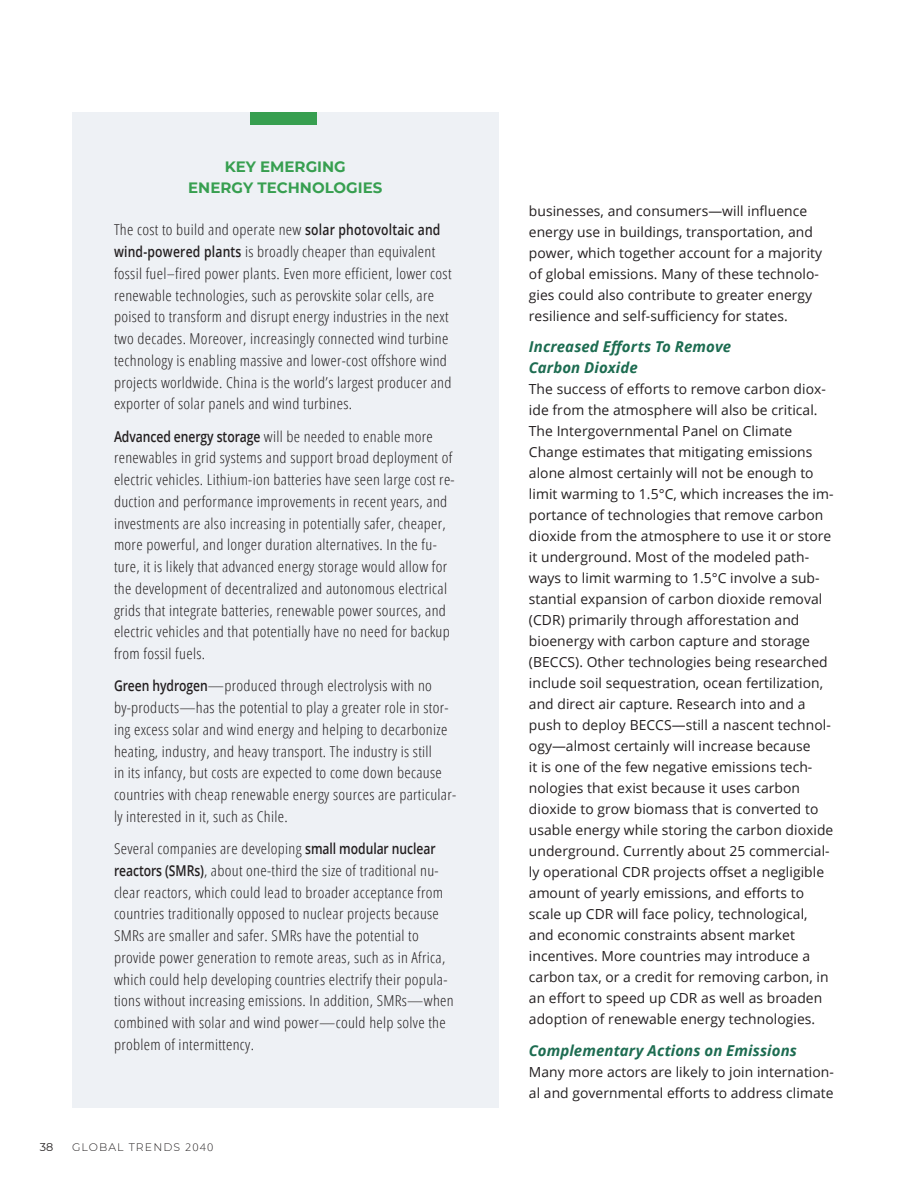
<style>
.page{position:relative;width:918px;height:1188px;background:#fff}
.page>*{position:absolute;margin:0;border:0;box-sizing:border-box;transform-origin:0 0}
.Text--Text_Box{font:300 condensed 15px/21.8px "Open Sans";letter-spacing:.02em;color:#231f20;scale:1.08 1}
.B_Head--Green{font:italic 700 15px/21px "Open Sans";letter-spacing:.005em;color:#1d6c51}
.TX_Box_Title--Green{font:700 15px/21px "Montserrat";color:#379f50;text-align:center}
.t1{font:13.8px/21px "Open Sans";letter-spacing:.005em;color:#231f20}
.t2{font:11.25px "Montserrat";color:#231f20}
.t3{font:300 10.95px "Montserrat";letter-spacing:.1em;color:#231f20}
.s1{font-weight:600;font-stretch:normal}
.s2{font-family:"Open Sans";font-size:10.35px}
</style>
<div class="page">
<div style="left:72px;top:112px;width:427px;height:996px;background:#eef1f5"></div>
<div style="left:251px;top:112px;width:66px;height:13px;background:#379f50"></div>
<p class="TX_Box_Title--Green" style="left:188px;top:155px;width:196px">KEY EMERGING<br>ENERGY TECHNOLOGIES</p>
<p class="Text--Text_Box" style="left:114px;top:219px;width:314px">The cost to build and operate new <span class="s1">solar photovoltaic and wind-powered plants</span> is broadly cheaper than equivalent fossil fuel–fired power plants. Even more efficient, lower cost renewable technologies, such as perovskite solar cells, are poised to transform and disrupt energy industries in the next two decades. Moreover, increasingly connected wind turbine technology is enabling massive and lower-cost offshore wind projects worldwide. China is the world’s largest producer and exporter of solar panels and wind turbines.</p>
<p class="Text--Text_Box" style="left:114px;top:425px;width:317px"><span class="s1">Advanced energy storage</span> will be needed to enable more renewables in grid systems and support broad deployment of electric vehicles. Lithium-ion batteries have seen large cost re&shy;duction and performance improvements in recent years, and investments are also increasing in potentially safer, cheaper, more powerful, and longer duration alternatives. In the fu&shy;ture, it is likely that advanced energy storage would allow for the development of decentralized and autonomous electrical grids that integrate batteries, renewable power sources, and electric vehicles and that potentially have no need for backup from fossil fuels.</p>
<p class="Text--Text_Box" style="left:114px;top:675px;width:318px"><span class="s1">Green hydrogen</span>—produced through electrolysis with no by-products—has the potential to play a greater role in stor&shy;ing excess solar and wind energy and helping to decarbonize heating, industry, and heavy transport. The industry is still<br>in its infancy, but costs are expected to come down because countries with cheap renewable energy sources are particular&shy;ly interested in it, such as Chile.</p>
<p class="Text--Text_Box" style="left:114px;top:837px;width:316px">Several companies are developing <span class="s1">small modular nuclear reactors (SMRs)</span>, about one-third the size of traditional nu&shy;clear reactors, which could lead to broader acceptance from countries traditionally opposed to nuclear projects because SMRs are smaller and safer. SMRs have the potential to provide power generation to remote areas, such as in Africa, which could help developing countries electrify their popula&shy;tions without increasing emissions. In addition, SMRs—when combined with solar and wind power—could help solve the problem of intermittency.</p>
<p class="t2" style="left:40px;top:1139px;width:15px">38</p>
<p class="t3" style="left:72px;top:1140px;width:143px">GLOBAL TRENDS <span class="s2">2040</span></p>
<p class="t1" style="left:529px;top:200px;width:295px">businesses, and consumers—will influence energy use in buildings, transportation, and power, which together account for a majority of global emissions. Many of these technolo&shy;gies could also contribute to greater energy resilience and self-sufficiency for states.</p>
<p class="B_Head--Green" style="left:529px;top:336px;width:204px">Increased Efforts To Remove<br>Carbon Dioxide</p>
<p class="t1" style="left:529px;top:378px;width:306px">The success of efforts to remove carbon diox&shy;ide from the atmosphere will also be critical.<br>The Intergovernmental Panel on Climate Change estimates that mitigating emissions alone almost certainly will not be enough to limit warming to 1.5°C, which increases the im&shy;portance of technologies that remove carbon dioxide from the atmosphere to use it or store it underground. Most of the modeled path&shy;ways to limit warming to 1.5°C involve a sub&shy;stantial expansion of carbon dioxide removal (CDR) primarily through afforestation and bioenergy with carbon capture and storage (BECCS). Other technologies being researched include soil sequestration, ocean fertilization, and direct air capture. Research into and a push to deploy BECCS—still a nascent technol&shy;ogy—almost certainly will increase because<br>it is one of the few negative emissions tech&shy;nologies that exist because it uses carbon dioxide to grow biomass that is converted to usable energy while storing the carbon dioxide underground. Currently about 25 commercial&shy;ly operational CDR projects offset a negligible amount of yearly emissions, and efforts to scale up CDR will face policy, technological, and economic constraints absent market incentives. More countries may introduce a carbon tax, or a credit for removing carbon, in an effort to speed up CDR as well as broaden adoption of renewable energy technologies.</p>
<p class="B_Head--Green" style="left:529px;top:1039px;width:270px">Complementary Actions on Emissions</p>
<p class="t1" style="left:529px;top:1061px;width:307px">Many more actors are likely to join internation&shy;al and governmental efforts to address climate</p>
</div>
